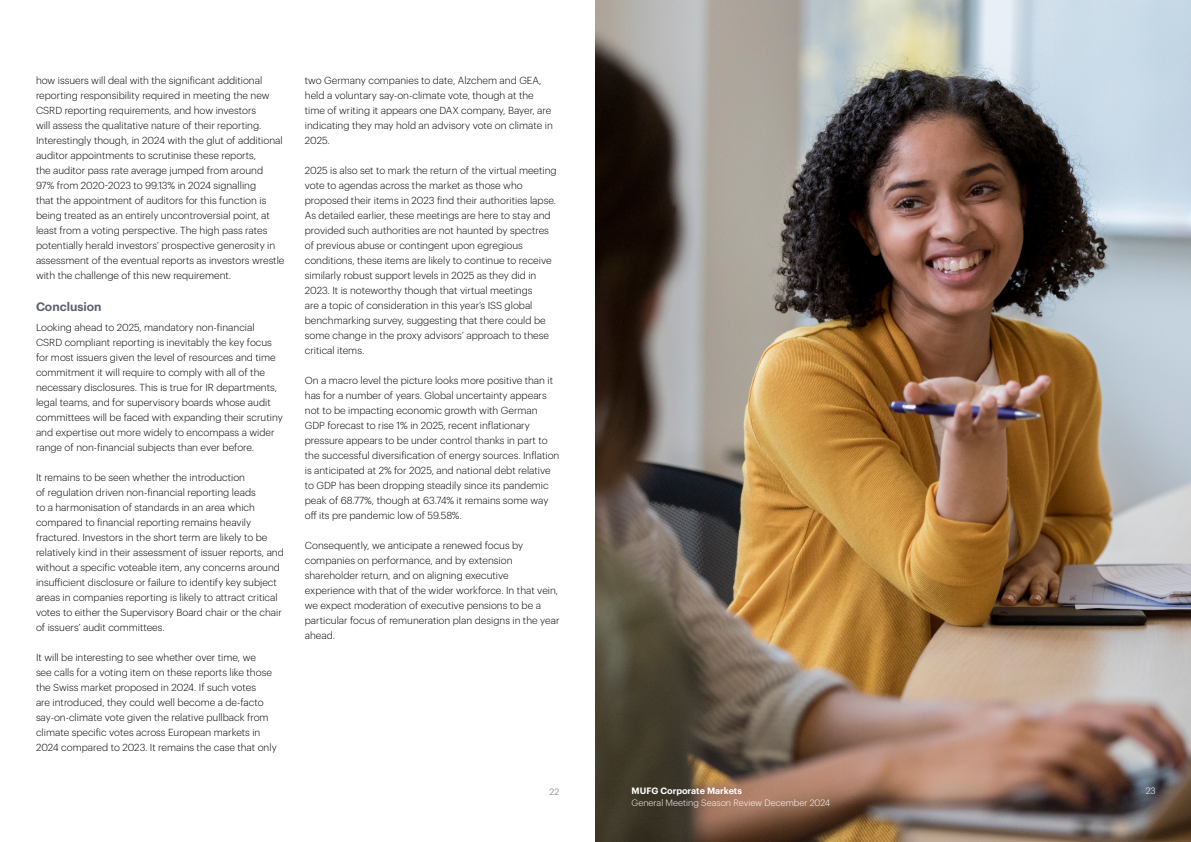
<style>
.page{position:relative;width:1191px;height:842px;background:#fff}
.page>*{position:absolute;margin:0;border:0;box-sizing:border-box;transform-origin:0 0}
.t1{font:600 12px "Graphik";color:#5d6071}
.t2{font:300 10px/15px "Graphik";color:#000}
.t3{font:300 9px "Graphik";color:#fff}
.t4{font:600 9px "Graphik";color:#fff}
.t5{font:300 9px "Graphik";color:#5d6071}
</style>
<div class="page">
<img style="left:595px;top:0;width:596px;height:842px">
<p class="t2" style="left:36px;top:72px;width:250px">how issuers will deal with the significant additional reporting responsibility required in meeting the new CSRD reporting requirements, and how investors<br>will assess the qualitative nature of their reporting.<br>Interestingly though, in 2024 with the glut of additional auditor appointments to scrutinise these reports,<br>the auditor pass rate average jumped from around<br>97% from 2020-2023 to 99.13% in 2024 signalling<br>that the appointment of auditors for this function is being treated as an entirely uncontroversial point, at least from a voting perspective. The high pass rates potentially herald investors’ prospective generosity in assessment of the eventual reports as investors wrestle with the challenge of this new requirement.</p>
<p class="t1" style="left:36px;top:297px;width:67px">Conclusion</p>
<p class="t2" style="left:36px;top:319px;width:248px">Looking ahead to 2025, mandatory non-financial CSRD compliant reporting is inevitably the key focus for most issuers given the level of resources and time commitment it will require to comply with all of the necessary disclosures. This is true for IR departments, legal teams, and for supervisory boards whose audit committees will be faced with expanding their scrutiny and expertise out more widely to encompass a wider range of non-financial subjects than ever before.</p>
<p class="t2" style="left:36px;top:469px;width:249px">It remains to be seen whether the introduction<br>of regulation driven non-financial reporting leads<br>to a harmonisation of standards in an area which compared to financial reporting remains heavily fractured. Investors in the short term are likely to be relatively kind in their assessment of issuer reports, and without a specific voteable item, any concerns around insufficient disclosure or failure to identify key subject areas in companies reporting is likely to attract critical votes to either the Supervisory Board chair or the chair of issuers’ audit committees.</p>
<p class="t2" style="left:36px;top:649px;width:242px">It will be interesting to see whether over time, we<br>see calls for a voting item on these reports like those the Swiss market proposed in 2024. If such votes<br>are introduced, they could well become a de-facto say-on-climate vote given the relative pullback from climate specific votes across European markets in 2024 compared to 2023. It remains the case that only</p>
<p class="t2" style="left:305px;top:72px;width:249px">two Germany companies to date, Alzchem and GEA, held a voluntary say-on-climate vote, though at the time of writing it appears one DAX company, Bayer, are indicating they may hold an advisory vote on climate in 2025.</p>
<p class="t2" style="left:305px;top:162px;width:253px">2025 is also set to mark the return of the virtual meeting vote to agendas across the market as those who proposed their items in 2023 find their authorities lapse.<br>As detailed earlier, these meetings are here to stay and provided such authorities are not haunted by spectres of previous abuse or contingent upon egregious conditions, these items are likely to continue to receive similarly robust support levels in 2025 as they did in 2023. It is noteworthy though that virtual meetings<br>are a topic of consideration in this year’s ISS global benchmarking survey, suggesting that there could be some change in the proxy advisors’ approach to these critical items.</p>
<p class="t2" style="left:305px;top:372px;width:256px">On a macro level the picture looks more positive than it has for a number of years. Global uncertainty appears not to be impacting economic growth with German GDP forecast to rise 1% in 2025, recent inflationary pressure appears to be under control thanks in part to the successful diversification of energy sources. Inflation is anticipated at 2% for 2025, and national debt relative to GDP has been dropping steadily since its pandemic peak of 68.77%, though at 63.74% it remains some way off its pre pandemic low of 59.58%.</p>
<p class="t2" style="left:305px;top:537px;width:256px">Consequently, we anticipate a renewed focus by companies on performance, and by extension shareholder return, and on aligning executive experience with that of the wider workforce. In that vein, we expect moderation of executive pensions to be a particular focus of remuneration plan designs in the year ahead.</p>
<p class="t5" style="left:549px;top:785px;width:11px">22</p>
<p class="t4" style="left:631px;top:784px;width:112px">MUFG Corporate Markets</p>
<p class="t3" style="left:1145px;top:784px;width:11px">23</p>
<p class="t3" style="left:631px;top:796px;width:200px">General Meeting Season Review December 2024</p>
</div>
